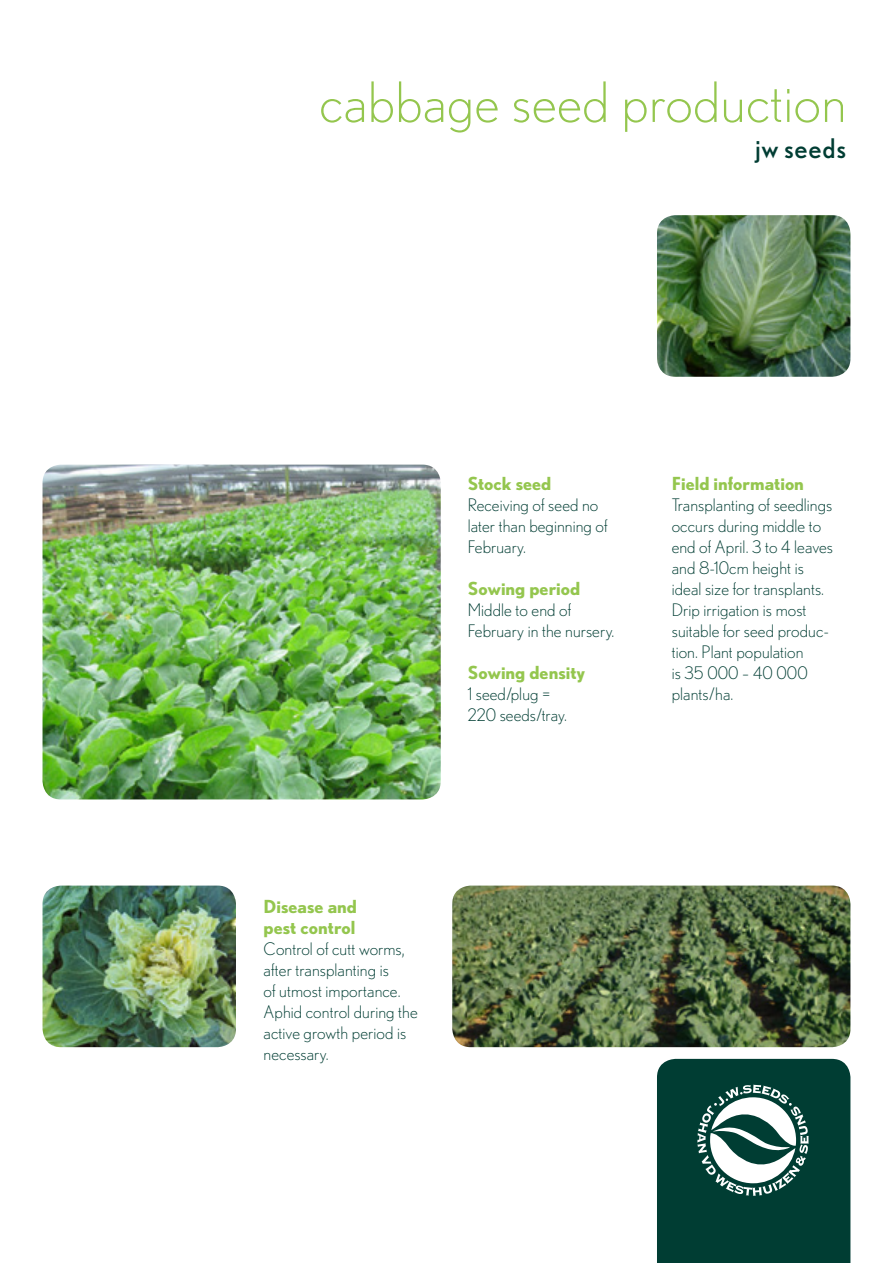
<style>
.page{position:relative;width:893px;height:1263px;background:#fff}
.page>*{position:absolute;margin:0;border:0;box-sizing:border-box;transform-origin:0 0}
.t1{font:300 55.5px "Nobel";letter-spacing:.01em;color:#94c64e}
.t2{font:27px "Nobel";letter-spacing:.025em;color:#003d33}
.t3{font:700 18px/21px "Nobel";color:#94c64e}
.t4{font:300 17.25px/21px "Nobel";letter-spacing:.005em;color:#003d33}
</style>
<div class="page">
<svg style="left:657px;top:1059px;width:193px;height:204px;background:#20564d"></svg>
<img style="left:657px;top:215px;width:193px;height:162px">
<img style="left:43px;top:885px;width:193px;height:162px">
<img style="left:452px;top:885px;width:398px;height:162px">
<img style="left:43px;top:465px;width:398px;height:334px">
<h1 class="t1" style="left:319px;top:70px;width:528px">cabbage seed production</h1>
<h2 class="t2" style="left:755px;top:132px;width:93px">jw seeds</h2>
<p class="t3" style="left:468px;top:473px;width:85px">Stock seed</p>
<p class="t4" style="left:468px;top:494px;width:141px">Receiving of seed no later than beginning of<br>February.</p>
<p class="t3" style="left:468px;top:578px;width:114px">Sowing period</p>
<p class="t4" style="left:468px;top:599px;width:148px">Middle to end of<br>February in the nursery.</p>
<p class="t3" style="left:468px;top:662px;width:119px">Sowing density</p>
<p class="t4" style="left:468px;top:683px;width:101px">1 seed/plug =<br>220 seeds/tray.</p>
<p class="t3" style="left:672px;top:473px;width:134px">Field information</p>
<p class="t4" style="left:672px;top:494px;width:163px">Transplanting of seedlings occurs during middle to end of April. 3 to 4 leaves and 8-10cm height is ideal size for transplants.<br>Drip irrigation is most suitable for seed produc&shy;tion. Plant population<br>is 35 000 – 40 000 plants/ha.</p>
<p class="t3" style="left:264px;top:895px;width:95px">Disease and pest control</p>
<p class="t4" style="left:264px;top:938px;width:156px">Control of cutt worms, after transplanting is<br>of utmost importance.<br>Aphid control during the active growth period is necessary.</p>
</div>
